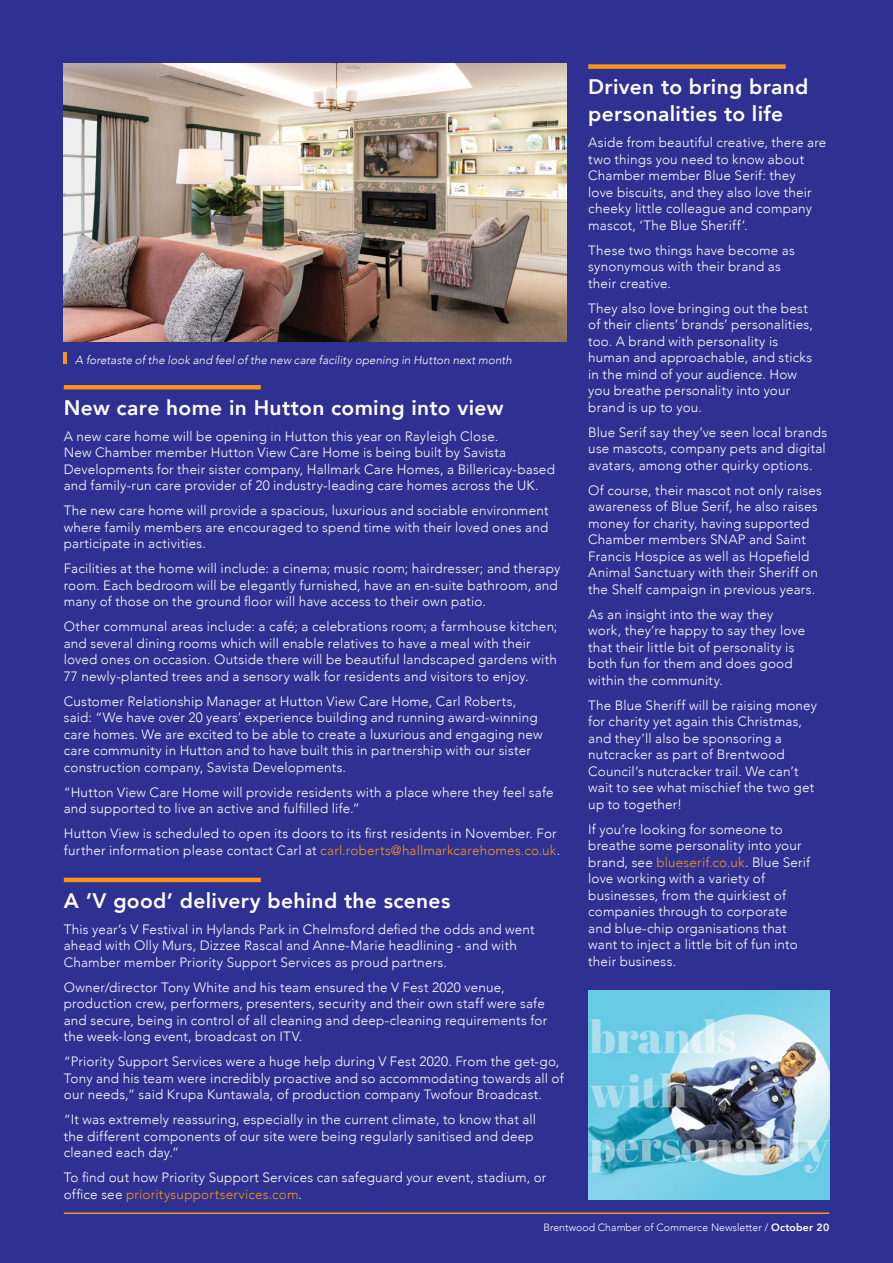
<style>
.page{position:relative;width:893px;height:1263px;background:#2e3092}
.page>*{position:absolute;margin:0;border:0;box-sizing:border-box;transform-origin:0 0}
.t1{font:800 21px/27px "Avenir";letter-spacing:.015em;color:#fff}
.t2{font:300 13.5px/16.5px "Avenir";letter-spacing:.015em;color:#fff}
.t3{font:italic 300 11.55px "Avenir";letter-spacing:.01em;color:#fff}
.t4{font:300 10.5px "Avenir";letter-spacing:.005em;color:#fff}
.s1{color:#f7941e}
.s2{font-weight:800}
</style>
<div class="page">
<div style="left:588px;top:64px;width:198px;height:5px;background:#f7941e"></div>
<hr style="left:64px;top:385px;width:197px;height:4px;background:#f7941e">
<hr style="left:64px;top:878px;width:197px;height:4px;background:#f7941e">
<svg style="left:64px;top:352px;width:3px;height:12px"></svg>
<img style="left:64px;top:64px;width:503px;height:278px">
<img style="left:588px;top:990px;width:241px;height:209px">
<hr style="left:64px;top:1212px;width:765px;height:2px;background:#f7941e">
<p class="t3" style="left:75px;top:353px;width:438px">A foretaste of the look and feel of the new care facility opening in Hutton next month</p>
<h1 class="t1" style="left:64px;top:394px;width:441px">New care home in Hutton coming into view</h1>
<p class="t2" style="left:64px;top:428px;width:493px">A new care home will be opening in Hutton this year on Rayleigh Close.<br>New Chamber member Hutton View Care Home is being built by Savista Developments for their sister company, Hallmark Care Homes, a Billericay-based and family-run care provider of 20 industry-leading care homes across the UK.</p>
<p class="t2" style="left:64px;top:502px;width:486px;text-align:justify">The new care home will provide a spacious, luxurious and sociable environment where family members are encouraged to spend time with their loved ones and participate in activities.</p>
<p class="t2" style="left:64px;top:560px;width:498px">Facilities at the home will include: a cinema; music room; hairdresser; and therapy room. Each bedroom will be elegantly furnished, have an en-suite bathroom, and many of those on the ground floor will have access to their own patio.</p>
<p class="t2" style="left:64px;top:618px;width:495px">Other communal areas include: a café; a celebrations room; a farmhouse kitchen; and several dining rooms which will enable relatives to have a meal with their loved ones on occasion. Outside there will be beautiful landscaped gardens with 77 newly-planted trees and a sensory walk for residents and visitors to enjoy.</p>
<p class="t2" style="left:64px;top:693px;width:480px">Customer Relationship Manager at Hutton View Care Home, Carl Roberts, said: “We have over 20 years’ experience building and running award-winning care homes. We are excited to be able to create a luxurious and engaging new care community in Hutton and to have built this in partnership with our sister construction company, Savista Developments.</p>
<p class="t2" style="left:64px;top:784px;width:491px">“Hutton View Care Home will provide residents with a place where they feel safe and supported to live an active and fulfilled life.”</p>
<p class="t2" style="left:64px;top:825px;width:498px">Hutton View is scheduled to open its doors to its first residents in November. For further information please contact Carl at <span class="s1">carl.roberts@hallmarkcarehomes.co.uk</span>.</p>
<h1 class="t1" style="left:64px;top:887px;width:388px">A ‘V good’ delivery behind the scenes</h1>
<p class="t2" style="left:64px;top:921px;width:472px">This year’s V Festival in Hylands Park in Chelmsford defied the odds and went ahead with Olly Murs, Dizzee Rascal and Anne-Marie headlining - and with<br>Chamber member Priority Support Services as proud partners.</p>
<p class="t2" style="left:64px;top:979px;width:485px">Owner/director Tony White and his team ensured the V Fest 2020 venue, production crew, performers, presenters, security and their own staff were safe and secure, being in control of all cleaning and deep-cleaning requirements for the week-long event, broadcast on ITV.</p>
<p class="t2" style="left:64px;top:1053px;width:501px">“Priority Support Services were a huge help during V Fest 2020. From the get-go,<br>Tony and his team were incredibly proactive and so accommodating towards all of our needs,” said Krupa Kuntawala, of production company Twofour Broadcast.</p>
<p class="t2" style="left:64px;top:1111px;width:474px">“It was extremely reassuring, especially in the current climate, to know that all the different components of our site were being regularly sanitised and deep cleaned each day.”</p>
<p class="t2" style="left:64px;top:1169px;width:484px">To find out how Priority Support Services can safeguard your event, stadium, or office see <span class="s1">prioritysupportservices.com</span>.</p>
<h1 class="t1" style="left:588px;top:74px;width:222px">Driven to bring brand personalities to life</h1>
<p class="t2" style="left:588px;top:134px;width:240px">Aside from beautiful creative, there are two things you need to know about Chamber member Blue Serif: they<br>love biscuits, and they also love their cheeky little colleague and company mascot, ‘The Blue Sheriff’.</p>
<p class="t2" style="left:588px;top:242px;width:208px">These two things have become as synonymous with their brand as their creative.</p>
<p class="t2" style="left:588px;top:300px;width:226px">They also love bringing out the best of their clients’ brands’ personalities, too. A brand with personality is human and approachable, and sticks in the mind of your audience. How you breathe personality into your brand is up to you.</p>
<p class="t2" style="left:588px;top:424px;width:240px;text-align:justify">Blue Serif say they’ve seen local brands use mascots, company pets and digital avatars, among other quirky options.</p>
<p class="t2" style="left:588px;top:482px;width:235px">Of course, their mascot not only raises awareness of Blue Serif, he also raises money for charity, having supported Chamber members SNAP and Saint Francis Hospice as well as Hopefield Animal Sanctuary with their Sheriff on the Shelf campaign in previous years.</p>
<p class="t2" style="left:588px;top:606px;width:219px">As an insight into the way they work, they’re happy to say they love that their little bit of personality is both fun for them and does good within the community.</p>
<p class="t2" style="left:588px;top:697px;width:230px">The Blue Sheriff will be raising money for charity yet again this Christmas, and they’ll also be sponsoring a nutcracker as part of Brentwood<br>Council’s nutcracker trail. We can’t wait to see what mischief the two get up to together!</p>
<p class="t2" style="left:588px;top:821px;width:224px">If you’re looking for someone to breathe some personality into your brand, see <span class="s1">blueserif.co.uk</span>. Blue Serif love working with a variety of businesses, from the quirkiest of companies through to corporate and blue-chip organisations that want to inject a little bit of fun into their business.</p>
<p class="t4" style="left:543px;top:1221px;width:287px">Brentwood Chamber of Commerce Newsletter / <span class="s2">October 20</span></p>
</div>
